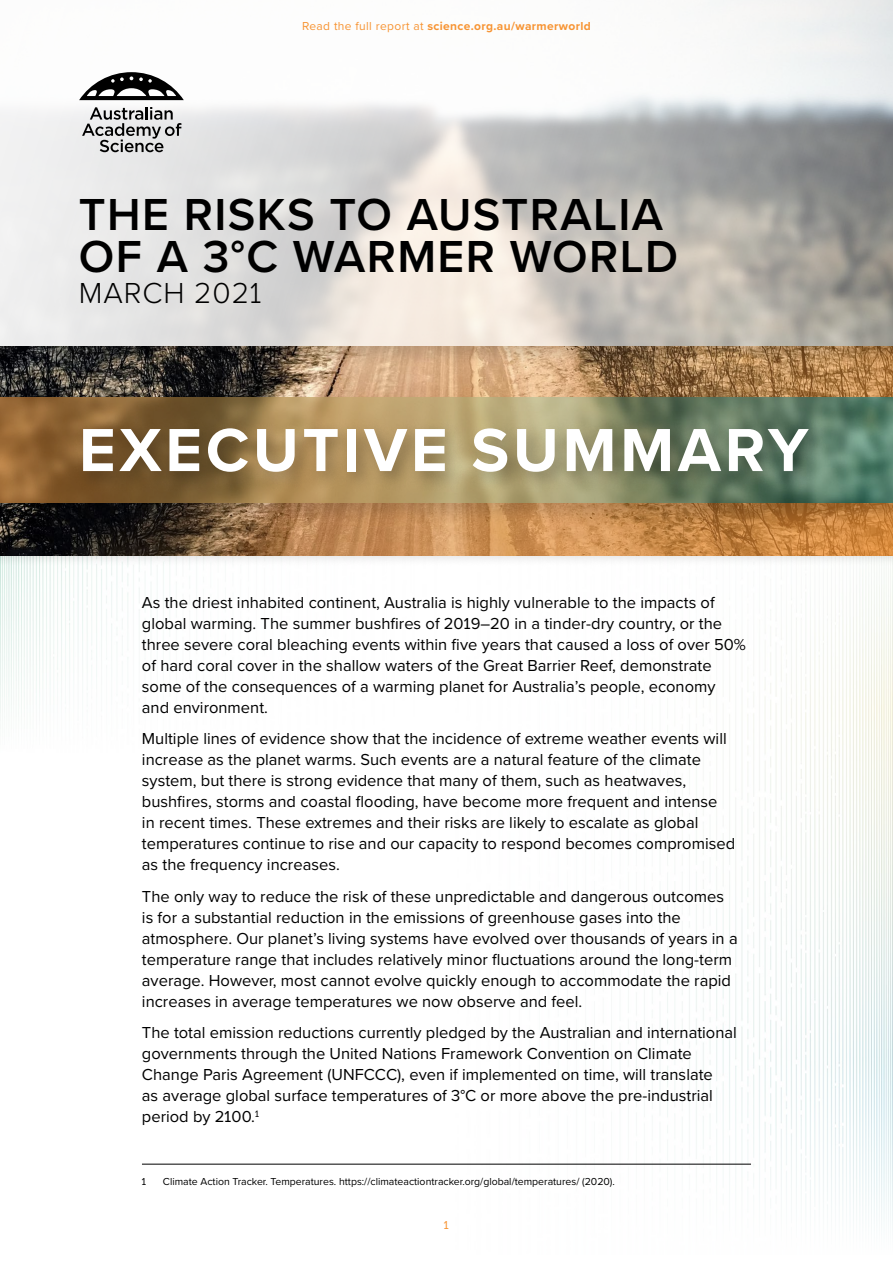
<style>
.page{position:relative;width:893px;height:1263px;background:#fff}
.page>*{position:absolute;margin:0;border:0;box-sizing:border-box;transform-origin:0 0}
.t1{font:700 63px "Proxima Nova";letter-spacing:.06em;color:#fff}
.t2{font:600 46.5px/42px "Proxima Nova";letter-spacing:.03em;color:#000}
.Date{font:300 30px "Proxima Nova";letter-spacing:.03em;color:#000}
.Body{font:16.5px/21px "Proxima Nova";color:#000}
.t3{font:700 12px "Proxima Nova";letter-spacing:.03em;color:#f79433}
.t4{font:12px "Proxima Nova";color:#f79433}
.Footnote_Paragraph{font:10.5px "Proxima Nova";color:#000}
.s1{font-weight:400}
</style>
<div class="page">
<img style="left:0;top:568px;width:893px;height:661px">
<div style="left:0;top:0;width:893px;height:568px;background:#000;opacity:.1"></div>
<img style="left:0;top:369px;width:893px;height:186px">
<div style="left:0;top:0;width:893px;height:369px;background:#000;opacity:.15"></div>
<img style="left:0;top:0;width:893px;height:345px">
<div style="left:0;top:392px;width:893px;height:134px;background:#000;opacity:.15"></div>
<img style="left:0;top:397px;width:893px;height:105px">
<hr style="left:142px;top:1164px;width:609px;height:1px;background:#000">
<div style="left:74px;top:420px;width:755px;height:72px;background:#000;opacity:.25"></div>
<svg style="left:79px;top:72px;width:105px;height:28px"></svg>
<svg style="left:82px;top:107px;width:99px;height:45px;background:#b1b1b1"></svg>
<p class="t3" style="left:302px;top:17px;width:290px"><span class="s1">Read the full report at</span> science.org.au/warmerworld</p>
<p class="t2" style="left:79px;top:192px;width:601px">THE RISKS TO AUSTRALIA<br>OF A 3°C WARMER WORLD</p>
<p class="Date" style="left:79px;top:271px;width:184px">MARCH 2021</p>
<h1 class="t1" style="left:79px;top:403px;width:731px">EXECUTIVE SUMMARY</h1>
<p class="Body" style="left:142px;top:591px;width:606px">As the driest inhabited continent, Australia is highly vulnerable to the impacts of global warming. The summer bushfires of 2019–20 in a tinder-dry country, or the three severe coral bleaching events within five years that caused a loss of over 50% of hard coral cover in the shallow waters of the Great Barrier Reef, demonstrate some of the consequences of a warming planet for Australia’s people, economy and environment.</p>
<p class="Body" style="left:142px;top:727px;width:595px">Multiple lines of evidence show that the incidence of extreme weather events will increase as the planet warms. Such events are a natural feature of the climate system, but there is strong evidence that many of them, such as heatwaves, bushfires, storms and coastal flooding, have become more frequent and intense<br>in recent times. These extremes and their risks are likely to escalate as global temperatures continue to rise and our capacity to respond becomes compromised as the frequency increases.</p>
<p class="Body" style="left:142px;top:885px;width:597px">The only way to reduce the risk of these unpredictable and dangerous outcomes is for a substantial reduction in the emissions of greenhouse gases into the atmosphere. Our planet’s living systems have evolved over thousands of years in a temperature range that includes relatively minor fluctuations around the long-term average. However, most cannot evolve quickly enough to accommodate the rapid increases in average temperatures we now observe and feel.</p>
<p class="Body" style="left:142px;top:1021px;width:596px">The total emission reductions currently pledged by the Australian and international governments through the United Nations Framework Convention on Climate Change Paris Agreement (UNFCCC), even if implemented on time, will translate<br>as average global surface temperatures of 3°C or more above the pre-industrial period by 2100.<sup>1</sup></p>
<p class="Footnote_Paragraph" style="left:142px;top:1174px;width:6px">1</p>
<p class="Footnote_Paragraph" style="left:163px;top:1174px;width:453px">Climate Action Tracker. Temperatures. https://climateactiontracker.org/global/temperatures/ (2020).</p>
<p class="t4" style="left:444px;top:1216px;width:7px">1</p>
</div>
